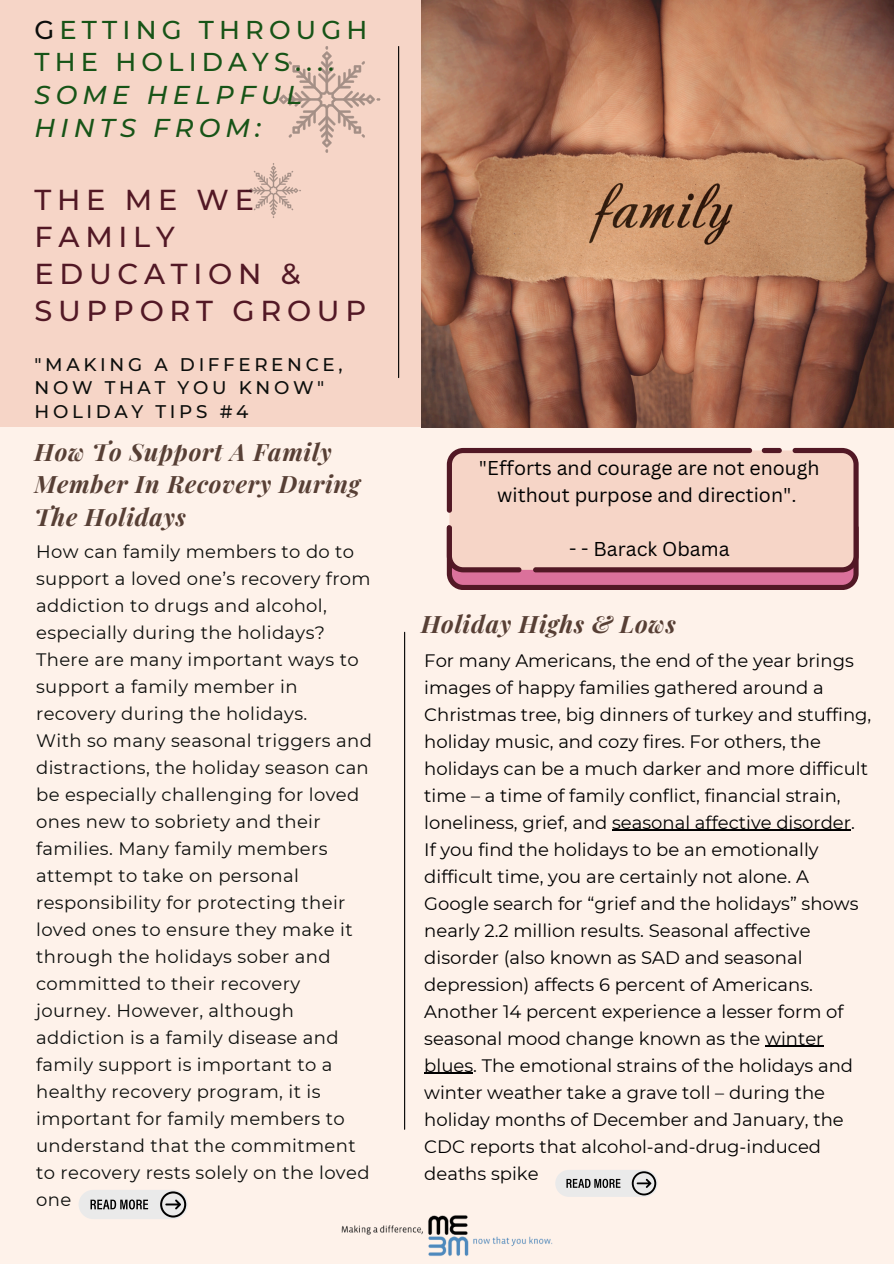
<style>
.page{position:relative;width:894px;height:1264px;background:#fff}
.page>*{position:absolute;margin:0;border:0;box-sizing:border-box;transform-origin:0 0}
.t1{font:500 28.8px/37.2px "Montserrat";letter-spacing:.2em;color:#521825}
.t2{font:500 25.8px/32.7px "Montserrat";letter-spacing:.2em;color:#175417}
.t3{font:italic 700 24px/32.7px "Playfair Display";letter-spacing:.03em;color:#573f35}
.t4{font:19.5px/27px "Canva Sans";color:#000;text-align:center}
.t5{font:500 18.3px/23.7px "Montserrat";letter-spacing:.2em;color:#0c0e0c}
.t6{font:18px/27px "Montserrat";color:#000}
.t7{font:18px/27px "Montserrat";letter-spacing:.02em;color:#0c0e0c}
.s1{color:#0c0e0c}
.s2{font-style:italic}
</style>
<div class="page">
<div style="left:0;top:0;width:893px;height:1263px;background:#fef2ea"></div>
<div style="left:0;top:0;width:447px;height:427px;background:#f6d5c7"></div>
<hr style="left:404px;top:632px;width:1px;height:497px;background:#000">
<svg style="left:273px;top:46px;width:107px;height:107px"></svg>
<svg style="left:246px;top:163px;width:55px;height:55px"></svg>
<img style="left:341px;top:1215px;width:212px;height:41px">
<hr style="left:398px;top:46px;width:1px;height:331px;background:#000">
<img style="left:421px;top:0;width:472px;height:428px">
<div style="left:79px;top:1189px;width:109px;height:30px;background:#eaeaea;border-radius:15px"></div>
<svg style="left:160px;top:1191px;width:26px;height:26px"></svg>
<svg style="left:90px;top:1199px;width:58px;height:10px"></svg>
<div style="left:555px;top:1169px;width:102px;height:27px;background:#eaeaea;border-radius:14px"></div>
<svg style="left:631px;top:1171px;width:25px;height:24px"></svg>
<svg style="left:566px;top:1178px;width:54px;height:9px"></svg>
<svg style="left:446px;top:448px;width:412px;height:141px;background:#e0b6b0"></svg>
<hr style="left:612px;top:829px;width:238px;height:2px;background:#000">
<hr style="left:765px;top:1045px;width:58px;height:2px;background:#000">
<hr style="left:424px;top:1072px;width:49px;height:2px;background:#000">
<h2 class="t2" style="left:34px;top:13px;width:334px"><span class="s1">G</span>ETTING THROUGH<br>THE HOLIDAYS....<br><span class="s2">SOME HELPFUL<br>HINTS FROM:</span></h2>
<h1 class="t1" style="left:34px;top:181px;width:333px">THE ME WE<br>FAMILY<br>EDUCATION &amp;<br>SUPPORT GROUP</h1>
<h4 class="t5" style="left:34px;top:352px;width:309px">"MAKING A DIFFERENCE,<br>NOW THAT YOU KNOW"<br>HOLIDAY TIPS #4</h4>
<p class="t3" style="left:34px;top:434px;width:327px">How To Support A Family<br>Member In Recovery During<br>The Holidays</p>
<h3 class="t7" style="left:36px;top:538px;width:336px">How can family members to do to support a loved one’s recovery from addiction to drugs and alcohol, especially during the holidays?<br>There are many important ways to support a family member in recovery during the holidays.</h3>
<p class="t7" style="left:36px;top:727px;width:337px">With so many seasonal triggers and distractions, the holiday season can be especially challenging for loved ones new to sobriety and their families. Many family members attempt to take on personal responsibility for protecting their loved ones to ensure they make it through the holidays sober and committed to their recovery journey. However, although addiction is a family disease and family support is important to a healthy recovery program, it is important for family members to understand that the commitment to recovery rests solely on the loved one</p>
<p class="t4" style="left:479px;top:454px;width:342px">"Efforts and courage are not enough without purpose and direction".</p>
<p class="t4" style="left:569px;top:535px;width:162px">- - Barack Obama</p>
<p class="t3" style="left:421px;top:606px;width:256px">Holiday Highs &amp; Lows</p>
<p class="t6" style="left:424px;top:646px;width:448px">For many Americans, the end of the year brings images of happy families gathered around a Christmas tree, big dinners of turkey and stuffing, holiday music, and cozy fires. For others, the holidays can be a much darker and more difficult time – a time of family conflict, financial strain, loneliness, grief, and seasonal affective disorder.</p>
<p class="t6" style="left:424px;top:835px;width:435px">If you find the holidays to be an emotionally difficult time, you are certainly not alone. A Google search for “grief and the holidays” shows nearly 2.2 million results. Seasonal affective disorder (also known as SAD and seasonal depression) affects 6 percent of Americans.<br>Another 14 percent experience a lesser form of seasonal mood change known as the winter blues. The emotional strains of the holidays and winter weather take a grave toll – during the holiday months of December and January, the CDC reports that alcohol-and-drug-induced deaths spike</p>
</div>
